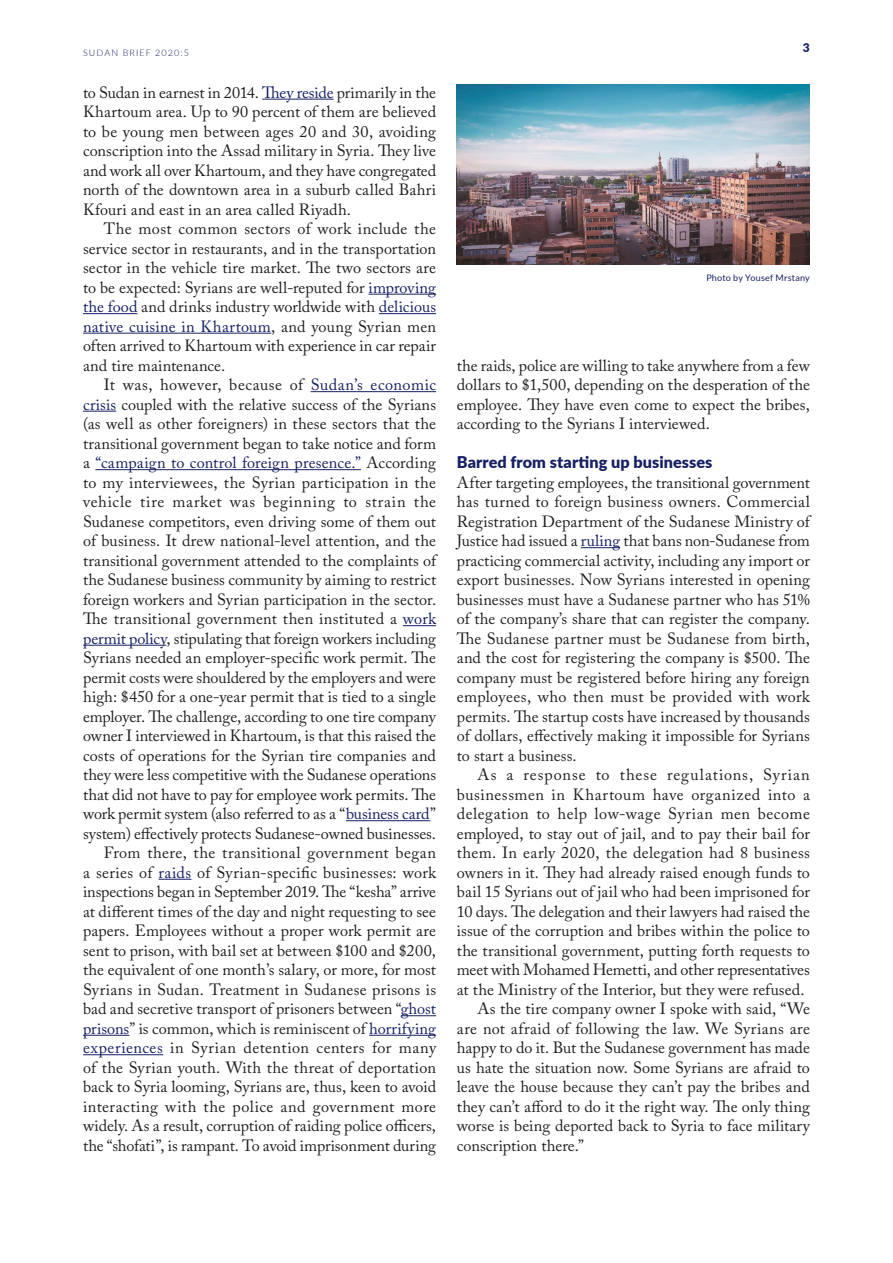
<style>
.page{position:relative;width:893px;height:1263px;background:#fff}
.page>*{position:absolute;margin:0;border:0;box-sizing:border-box;transform-origin:0 0}
.Brødtekst{font:16.2px/19.5px "Adobe Caslon Pro";color:#231f20;text-align:justify}
.Brødtekst_uten_innry{font:16.2px/19.5px "Adobe Caslon Pro";letter-spacing:.005em;color:#231f20;text-align:justify}
.Tittel_3__mellomtitt{font:900 16.2px "Lato";letter-spacing:.005em;color:#162063}
.t1{font:900 12px "Lato";color:#162063}
.Bildetekst{font:9px "Lato";letter-spacing:.025em;color:#162063}
.t2{font:300 9px "Lato";letter-spacing:.12em;color:#162063}
.s1{color:#162063}
</style>
<div class="page">
<hr style="left:262px;top:99px;width:71px;height:1px;background:#162063">
<hr style="left:368px;top:294px;width:68px;height:1px;background:#162063">
<hr style="left:83px;top:313px;width:54px;height:1px;background:#162063">
<hr style="left:379px;top:313px;width:57px;height:1px;background:#162063">
<hr style="left:83px;top:333px;width:188px;height:1px;background:#162063">
<hr style="left:311px;top:391px;width:125px;height:1px;background:#162063">
<hr style="left:83px;top:411px;width:33px;height:1px;background:#162063">
<hr style="left:95px;top:469px;width:266px;height:1px;background:#162063">
<hr style="left:403px;top:625px;width:33px;height:1px;background:#162063">
<hr style="left:83px;top:645px;width:83px;height:1px;background:#162063">
<hr style="left:346px;top:820px;width:84px;height:1px;background:#162063">
<hr style="left:159px;top:879px;width:32px;height:1px;background:#162063">
<hr style="left:401px;top:1015px;width:35px;height:1px;background:#162063">
<hr style="left:83px;top:1035px;width:46px;height:1px;background:#162063">
<hr style="left:369px;top:1035px;width:67px;height:1px;background:#162063">
<hr style="left:83px;top:1054px;width:80px;height:1px;background:#162063">
<hr style="left:581px;top:547px;width:39px;height:1px;background:#162063">
<img style="left:457px;top:84px;width:353px;height:181px">
<p class="t2" style="left:83px;top:47px;width:107px">SUDAN BRIEF 2020:5</p>
<p class="Brødtekst_uten_innry" style="left:83px;top:82px;width:355px">to Sudan in earnest in 2014. <span class="s1">They reside</span> primarily in the Khartoum area. Up to 90 percent of them are believed to be young men between ages 20 and 30, avoiding conscription into the Assad military in Syria. They live and work all over Khartoum, and they have congregated north of the downtown area in a suburb called Bahri Kfouri and east in an area called Riyadh.</p>
<p class="Brødtekst" style="left:83px;top:219px;width:355px;text-indent:21px">The most common sectors of work include the service sector in restaurants, and in the transportation sector in the vehicle tire market. The two sectors are to be expected: Syrians are well-reputed for <span class="s1">improving the food</span> and drinks industry worldwide with <span class="s1">delicious native cuisine in Khartoum</span>, and young Syrian men often arrived to Khartoum with experience in car repair and tire maintenance.</p>
<p class="Brødtekst" style="left:83px;top:375px;width:355px;text-indent:21px">It was, however, because of <span class="s1">Sudan’s economic crisis</span> coupled with the relative success of the Syrians (as well as other foreigners) in these sectors that the transitional government began to take notice and form a <span class="s1">“campaign to control foreign presence.”</span> According to my interviewees, the Syrian participation in the vehicle tire market was beginning to strain the Sudanese competitors, even driving some of them out of business. It drew national-level attention, and the transitional government attended to the complaints of the Sudanese business community by aiming to restrict foreign workers and Syrian participation in the sector.<br>The transitional government then instituted a <span class="s1">work permit policy</span>, stipulating that foreign workers including Syrians needed an employer-specific work permit. The permit costs were shouldered by the employers and were high: $450 for a one-year permit that is tied to a single employer. The challenge, according to one tire company owner I interviewed in Khartoum, is that this raised the costs of operations for the Syrian tire companies and they were less competitive with the Sudanese operations that did not have to pay for employee work permits. The work permit system (also referred to as a “<span class="s1">business card</span>” system) effectively protects Sudanese-owned businesses.</p>
<p class="Brødtekst" style="left:83px;top:843px;width:355px;text-indent:21px">From there, the transitional government began a series of <span class="s1">raids</span> of Syrian-specific businesses: work inspections began in September 2019. The “kesha” arrive at different times of the day and night requesting to see papers. Employees without a proper work permit are sent to prison, with bail set at between $100 and $200, the equivalent of one month’s salary, or more, for most Syrians in Sudan. Treatment in Sudanese prisons is bad and secretive transport of prisoners between “<span class="s1">ghost prisons</span>” is common, which is reminiscent of <span class="s1">horrifying experiences</span> in Syrian detention centers for many of the Syrian youth. With the threat of deportation back to Syria looming, Syrians are, thus, keen to avoid interacting with the police and government more widely. As a result, corruption of raiding police officers, the “shofati”, is rampant. To avoid imprisonment during</p>
<p class="t1" style="left:803px;top:38px;width:8px">3</p>
<p class="Bildetekst" style="left:706px;top:271px;width:105px">Photo by Yousef Mrstany</p>
<p class="Brødtekst" style="left:457px;top:355px;width:355px">the raids, police are willing to take anywhere from a few dollars to $1,500, depending on the desperation of the employee. They have even come to expect the bribes, according to the Syrians I interviewed.</p>
<p class="Tittel_3__mellomtitt" style="left:457px;top:450px;width:257px">Barred from starting up businesses</p>
<p class="Brødtekst_uten_innry" style="left:457px;top:472px;width:355px">After targeting employees, the transitional government has turned to foreign business owners. Commercial Registration Department of the Sudanese Ministry of Justice had issued a <span class="s1">ruling</span> that bans non-Sudanese from practicing commercial activity, including any import or export businesses. Now Syrians interested in opening businesses must have a Sudanese partner who has 51% of the company’s share that can register the company.<br>The Sudanese partner must be Sudanese from birth, and the cost for registering the company is $500. The company must be registered before hiring any foreign employees, who then must be provided with work permits. The startup costs have increased by thousands of dollars, effectively making it impossible for Syrians to start a business.</p>
<p class="Brødtekst" style="left:457px;top:765px;width:355px;text-indent:21px">As a response to these regulations, Syrian businessmen in Khartoum have organized into a delegation to help low-wage Syrian men become employed, to stay out of jail, and to pay their bail for them. In early 2020, the delegation had 8 business owners in it. They had already raised enough funds to bail 15 Syrians out of jail who had been imprisoned for 10 days. The delegation and their lawyers had raised the issue of the corruption and bribes within the police to the transitional government, putting forth requests to meet with Mohamed Hemetti, and other representatives at the Ministry of the Interior, but they were refused.</p>
<p class="Brødtekst" style="left:457px;top:999px;width:355px;text-indent:21px">As the tire company owner I spoke with said, “We are not afraid of following the law. We Syrians are happy to do it. But the Sudanese government has made us hate the situation now. Some Syrians are afraid to leave the house because they can’t pay the bribes and they can’t afford to do it the right way. The only thing worse is being deported back to Syria to face military conscription there.”</p>
</div>
